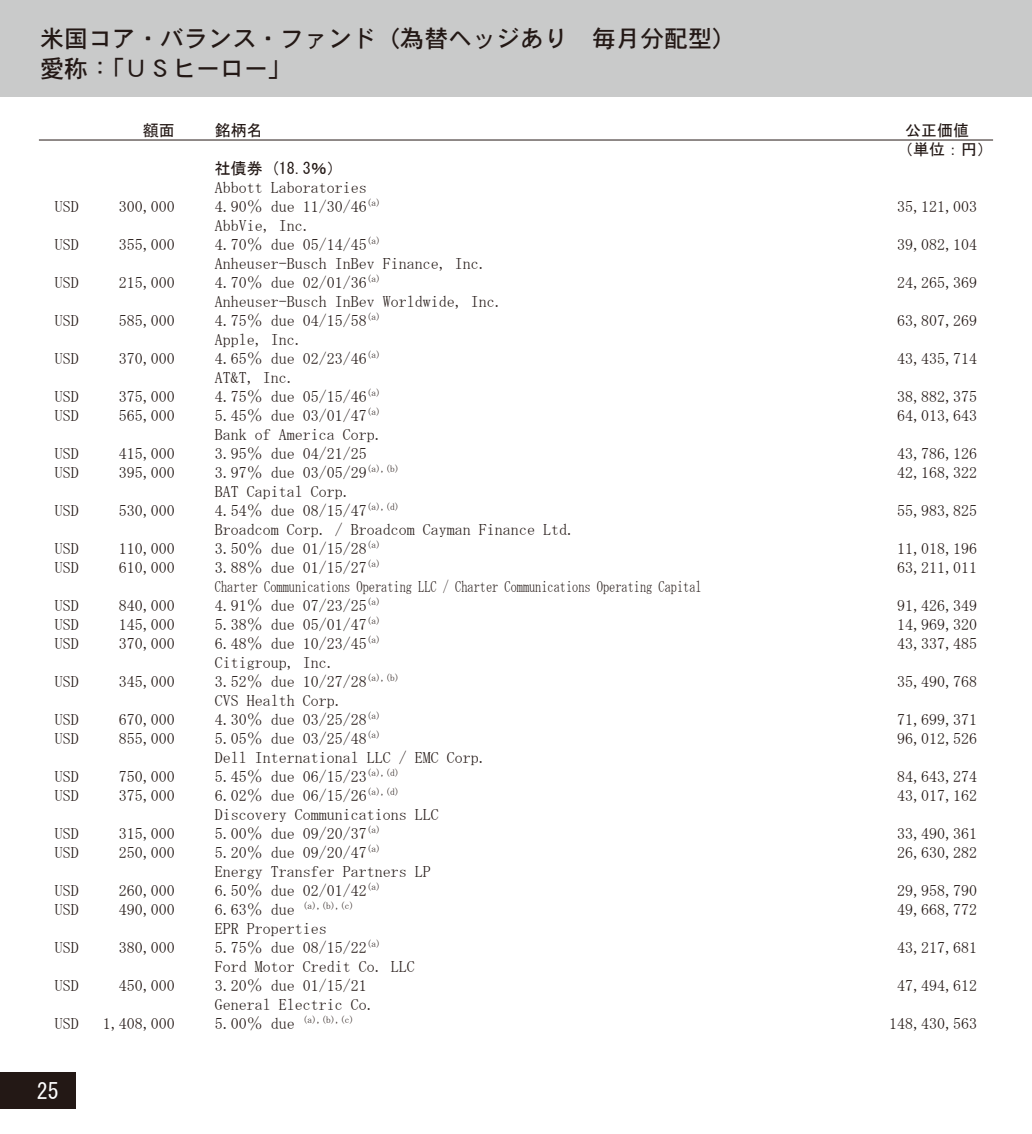
<style>
.page{position:relative;width:1032px;height:1134px;background:#fff}
.page>*{position:absolute;margin:0;border:0;box-sizing:border-box;transform-origin:0 0}
.t1{font:24px/30px "DFHS Gothic W5 WIN RKSJ H";color:#231815}
.t2{font:22px "MS Gothic";color:#fff}
.t3{font:16px "MS Mincho";color:#231815}
.t4{font:16px "MS Mincho";color:#231815;scale:.77 1}
.t5{font:16px/19.8px "MS Gothic";color:#231815;text-align:center}
.t6{font:9.4px "MS Mincho";color:#231815}
.s1{font-size:16px}
</style>
<div class="page">
<div style="left:0;top:0;width:1032px;height:96px;background:#c9caca"></div>
<div style="left:0;top:1072px;width:76px;height:36px;background:#231815"></div>
<hr style="left:39px;top:140px;width:954px;height:1px;background:#231815">
<h1 class="t1" style="left:40px;top:23px;width:697px">米国コア・バランス・ファンド（為替ヘッジあり　毎月分配型）愛称：「ＵＳヒーロー」</h1>
<p class="t5" style="left:143px;top:120px;width:33px">額面</p>
<p class="t5" style="left:215px;top:120px;width:49px">銘柄名</p>
<p class="t5" style="left:897px;top:120px;width:97px">公正価値 　（単位：円）</p>
<p class="t5" style="left:215px;top:158px;width:129px">社債券 (18.3％）</p>
<p class="t3" style="left:215px;top:179px;width:153px">Abbott Laboratories</p>
<p class="t3" style="left:55px;top:198px;width:25px">USD</p>
<p class="t3" style="left:119px;top:198px;width:57px">300,000</p>
<p class="t3" style="left:215px;top:198px;width:167px">4.90％ due 11/30/46<sup>(a)</sup></p>
<p class="t3" style="left:897px;top:198px;width:81px">35,121,003</p>
<p class="t3" style="left:215px;top:217px;width:97px">AbbVie, Inc.</p>
<p class="t3" style="left:55px;top:236px;width:25px">USD</p>
<p class="t3" style="left:119px;top:236px;width:57px">355,000</p>
<p class="t3" style="left:215px;top:236px;width:167px">4.70％ due 05/14/45<sup>(a)</sup></p>
<p class="t3" style="left:897px;top:236px;width:81px">39,082,104</p>
<p class="t3" style="left:215px;top:255px;width:273px">Anheuser-Busch InBev Finance, Inc.</p>
<p class="t3" style="left:55px;top:274px;width:25px">USD</p>
<p class="t3" style="left:119px;top:274px;width:57px">215,000</p>
<p class="t3" style="left:215px;top:274px;width:167px">4.70％ due 02/01/36<sup>(a)</sup></p>
<p class="t3" style="left:897px;top:274px;width:81px">24,265,369</p>
<p class="t3" style="left:215px;top:293px;width:289px">Anheuser-Busch InBev Worldwide, Inc.</p>
<p class="t3" style="left:55px;top:312px;width:25px">USD</p>
<p class="t3" style="left:119px;top:312px;width:57px">585,000</p>
<p class="t3" style="left:215px;top:312px;width:167px">4.75％ due 04/15/58<sup>(a)</sup></p>
<p class="t3" style="left:897px;top:312px;width:81px">63,807,269</p>
<p class="t3" style="left:215px;top:331px;width:89px">Apple, Inc.</p>
<p class="t3" style="left:55px;top:350px;width:25px">USD</p>
<p class="t3" style="left:119px;top:350px;width:57px">370,000</p>
<p class="t3" style="left:215px;top:350px;width:167px">4.65％ due 02/23/46<sup>(a)</sup></p>
<p class="t3" style="left:897px;top:350px;width:81px">43,435,714</p>
<p class="t3" style="left:215px;top:369px;width:81px">AT&amp;T, Inc.</p>
<p class="t3" style="left:55px;top:388px;width:25px">USD</p>
<p class="t3" style="left:119px;top:388px;width:57px">375,000</p>
<p class="t3" style="left:215px;top:388px;width:167px">4.75％ due 05/15/46<sup>(a)</sup></p>
<p class="t3" style="left:897px;top:388px;width:81px">38,882,375</p>
<p class="t3" style="left:55px;top:407px;width:25px">USD</p>
<p class="t3" style="left:119px;top:407px;width:57px">565,000</p>
<p class="t3" style="left:215px;top:407px;width:167px">5.45％ due 03/01/47<sup>(a)</sup></p>
<p class="t3" style="left:897px;top:407px;width:81px">64,013,643</p>
<p class="t3" style="left:215px;top:426px;width:169px">Bank of America Corp.</p>
<p class="t3" style="left:55px;top:445px;width:25px">USD</p>
<p class="t3" style="left:119px;top:445px;width:57px">415,000</p>
<p class="t3" style="left:215px;top:445px;width:153px">3.95％ due 04/21/25</p>
<p class="t3" style="left:897px;top:445px;width:81px">43,786,126</p>
<p class="t3" style="left:55px;top:464px;width:25px">USD</p>
<p class="t3" style="left:119px;top:464px;width:57px">395,000</p>
<p class="t3" style="left:215px;top:464px;width:186px">3.97％ due 03/05/29<sup>(a),(b)</sup></p>
<p class="t3" style="left:897px;top:464px;width:81px">42,168,322</p>
<p class="t3" style="left:215px;top:483px;width:137px">BAT Capital Corp.</p>
<p class="t3" style="left:55px;top:502px;width:25px">USD</p>
<p class="t3" style="left:119px;top:502px;width:57px">530,000</p>
<p class="t3" style="left:215px;top:502px;width:186px">4.54％ due 08/15/47<sup>(a),(d)</sup></p>
<p class="t3" style="left:897px;top:502px;width:81px">55,983,825</p>
<p class="t3" style="left:215px;top:521px;width:361px">Broadcom Corp. / Broadcom Cayman Finance Ltd.</p>
<p class="t3" style="left:55px;top:540px;width:25px">USD</p>
<p class="t3" style="left:119px;top:540px;width:57px">110,000</p>
<p class="t3" style="left:215px;top:540px;width:167px">3.50％ due 01/15/28<sup>(a)</sup></p>
<p class="t3" style="left:897px;top:540px;width:81px">11,018,196</p>
<p class="t3" style="left:55px;top:559px;width:25px">USD</p>
<p class="t3" style="left:119px;top:559px;width:57px">610,000</p>
<p class="t3" style="left:215px;top:559px;width:167px">3.88％ due 01/15/27<sup>(a)</sup></p>
<p class="t3" style="left:897px;top:559px;width:81px">63,211,011</p>
<p class="t4" style="left:215px;top:578px;width:633px">Charter Communications Operating LLC / Charter Communications Operating Capital</p>
<p class="t3" style="left:55px;top:597px;width:25px">USD</p>
<p class="t3" style="left:119px;top:597px;width:57px">840,000</p>
<p class="t3" style="left:215px;top:597px;width:167px">4.91％ due 07/23/25<sup>(a)</sup></p>
<p class="t3" style="left:897px;top:597px;width:81px">91,426,349</p>
<p class="t3" style="left:55px;top:616px;width:25px">USD</p>
<p class="t3" style="left:119px;top:616px;width:57px">145,000</p>
<p class="t3" style="left:215px;top:616px;width:167px">5.38％ due 05/01/47<sup>(a)</sup></p>
<p class="t3" style="left:897px;top:616px;width:81px">14,969,320</p>
<p class="t3" style="left:55px;top:635px;width:25px">USD</p>
<p class="t3" style="left:119px;top:635px;width:57px">370,000</p>
<p class="t3" style="left:215px;top:635px;width:167px">6.48％ due 10/23/45<sup>(a)</sup></p>
<p class="t3" style="left:897px;top:635px;width:81px">43,337,485</p>
<p class="t3" style="left:215px;top:654px;width:121px">Citigroup, Inc.</p>
<p class="t3" style="left:55px;top:673px;width:25px">USD</p>
<p class="t3" style="left:119px;top:673px;width:57px">345,000</p>
<p class="t3" style="left:215px;top:673px;width:186px">3.52％ due 10/27/28<sup>(a),(b)</sup></p>
<p class="t3" style="left:897px;top:673px;width:81px">35,490,768</p>
<p class="t3" style="left:215px;top:692px;width:129px">CVS Health Corp.</p>
<p class="t3" style="left:55px;top:711px;width:25px">USD</p>
<p class="t3" style="left:119px;top:711px;width:57px">670,000</p>
<p class="t3" style="left:215px;top:711px;width:167px">4.30％ due 03/25/28<sup>(a)</sup></p>
<p class="t3" style="left:897px;top:711px;width:81px">71,699,371</p>
<p class="t3" style="left:55px;top:730px;width:25px">USD</p>
<p class="t3" style="left:119px;top:730px;width:57px">855,000</p>
<p class="t3" style="left:215px;top:730px;width:167px">5.05％ due 03/25/48<sup>(a)</sup></p>
<p class="t3" style="left:897px;top:730px;width:81px">96,012,526</p>
<p class="t3" style="left:215px;top:749px;width:273px">Dell International LLC / EMC Corp.</p>
<p class="t3" style="left:55px;top:768px;width:25px">USD</p>
<p class="t3" style="left:119px;top:768px;width:57px">750,000</p>
<p class="t3" style="left:215px;top:768px;width:186px">5.45％ due 06/15/23<sup>(a),(d)</sup></p>
<p class="t3" style="left:897px;top:768px;width:81px">84,643,274</p>
<p class="t3" style="left:55px;top:787px;width:25px">USD</p>
<p class="t3" style="left:119px;top:787px;width:57px">375,000</p>
<p class="t3" style="left:215px;top:787px;width:186px">6.02％ due 06/15/26<sup>(a),(d)</sup></p>
<p class="t3" style="left:897px;top:787px;width:81px">43,017,162</p>
<p class="t3" style="left:215px;top:806px;width:225px">Discovery Communications LLC</p>
<p class="t3" style="left:55px;top:825px;width:25px">USD</p>
<p class="t3" style="left:119px;top:825px;width:57px">315,000</p>
<p class="t3" style="left:215px;top:825px;width:167px">5.00％ due 09/20/37<sup>(a)</sup></p>
<p class="t3" style="left:897px;top:825px;width:81px">33,490,361</p>
<p class="t3" style="left:55px;top:844px;width:25px">USD</p>
<p class="t3" style="left:119px;top:844px;width:57px">250,000</p>
<p class="t3" style="left:215px;top:844px;width:167px">5.20％ due 09/20/47<sup>(a)</sup></p>
<p class="t3" style="left:897px;top:844px;width:81px">26,630,282</p>
<p class="t3" style="left:215px;top:863px;width:217px">Energy Transfer Partners LP</p>
<p class="t3" style="left:55px;top:882px;width:25px">USD</p>
<p class="t3" style="left:119px;top:882px;width:57px">260,000</p>
<p class="t3" style="left:215px;top:882px;width:167px">6.50％ due 02/01/42<sup>(a)</sup></p>
<p class="t3" style="left:897px;top:882px;width:81px">29,958,790</p>
<p class="t3" style="left:55px;top:901px;width:25px">USD</p>
<p class="t3" style="left:119px;top:901px;width:57px">490,000</p>
<p class="t6" style="left:215px;top:901px;width:141px"><span class="s1">6.63％ due</span> (a),(b),(c)</p>
<p class="t3" style="left:897px;top:901px;width:81px">49,668,772</p>
<p class="t3" style="left:215px;top:920px;width:113px">EPR Properties</p>
<p class="t3" style="left:55px;top:939px;width:25px">USD</p>
<p class="t3" style="left:119px;top:939px;width:57px">380,000</p>
<p class="t3" style="left:215px;top:939px;width:167px">5.75％ due 08/15/22<sup>(a)</sup></p>
<p class="t3" style="left:897px;top:939px;width:81px">43,217,681</p>
<p class="t3" style="left:215px;top:958px;width:201px">Ford Motor Credit Co. LLC</p>
<p class="t3" style="left:55px;top:977px;width:25px">USD</p>
<p class="t3" style="left:119px;top:977px;width:57px">450,000</p>
<p class="t3" style="left:215px;top:977px;width:153px">3.20％ due 01/15/21</p>
<p class="t3" style="left:897px;top:977px;width:81px">47,494,612</p>
<p class="t3" style="left:215px;top:996px;width:161px">General Electric Co.</p>
<p class="t3" style="left:55px;top:1015px;width:25px">USD</p>
<p class="t3" style="left:103px;top:1015px;width:73px">1,408,000</p>
<p class="t6" style="left:215px;top:1015px;width:141px"><span class="s1">5.00％ due</span> (a),(b),(c)</p>
<p class="t3" style="left:889px;top:1015px;width:89px">148,430,563</p>
<h2 class="t2" style="left:37px;top:1080px;width:23px">25</h2>
</div>
